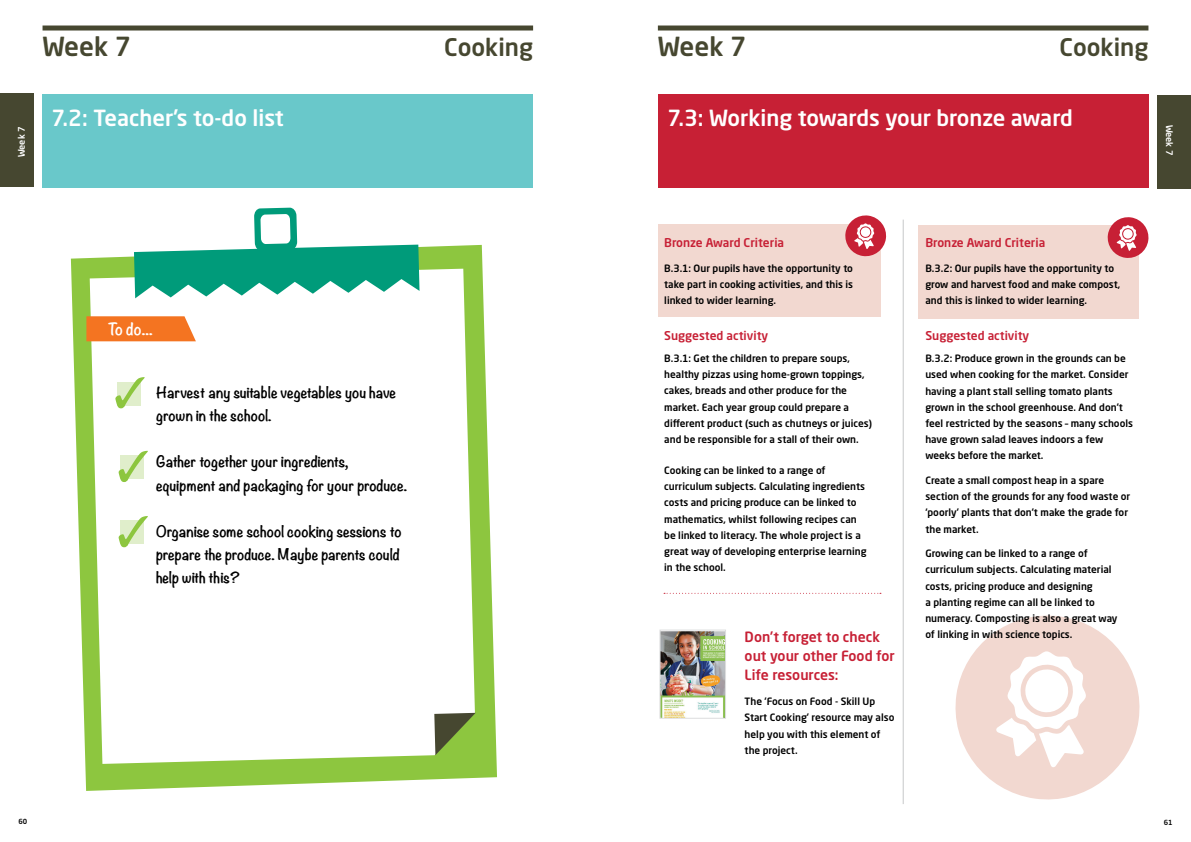
<style>
.page{position:relative;width:1191px;height:842px;background:#fff}
.page>*{position:absolute;margin:0;border:0;box-sizing:border-box;transform-origin:0 0}
.t1{font:500 26px "Neo Sans Std";color:#464730}
.t2{font:500 24px "Neo Sans Std";color:#464730}
.t3{font:500 22px "Neo Sans Std";color:#fff}
.t4{font:700 15.1px "Noteworthy";color:#fff}
.t5{font:700 14px/23.2px "Noteworthy";color:#000}
.t6{font:500 14px/19px "Neo Sans Std";color:#c72035}
.t7{font:500 12px "Neo Sans Std";color:#c72035}
.t8{font:500 10px/16.2px "Neo Sans Std";color:#000}
.t9{font:500 9px "Neo Sans Std";color:#fff}
.t10{font:500 7px "Neo Sans Std";color:#000}
</style>
<div class="page">
<div style="left:658px;top:26px;width:490px;height:5px;background:#464730"></div>
<div style="left:658px;top:94px;width:490px;height:93px;background:#c72035"></div>
<div style="left:1157px;top:95px;width:34px;height:93px;background:#464730"></div>
<svg style="left:955px;top:615px;width:185px;height:185px"></svg>
<hr style="left:903px;top:220px;width:1px;height:584px;background:#c7c8ca">
<div style="left:43px;top:26px;width:490px;height:5px;background:#464730"></div>
<div style="left:42px;top:94px;width:490px;height:93px;background:#69c8ca"></div>
<div style="left:0;top:94px;width:34px;height:93px;background:#464730"></div>
<svg style="left:71px;top:245px;width:426px;height:546px;fill:#8dc63f"></svg>
<svg style="left:90px;top:269px;width:385px;height:495px"></svg>
<svg style="left:434px;top:713px;width:41px;height:42px;background:#6d883d"></svg>
<svg style="left:134px;top:208px;width:285px;height:90px"></svg>
<svg style="left:86px;top:316px;width:110px;height:25px;background:#f47d2f"></svg>
<div style="left:658px;top:224px;width:222px;height:93px;background:#f2d8d0"></div>
<svg style="left:664px;top:593px;width:217px;height:1px"></svg>
<svg style="left:845px;top:215px;width:42px;height:43px"></svg>
<div style="left:918px;top:225px;width:221px;height:94px;background:#f2d8d0"></div>
<svg style="left:1107px;top:217px;width:42px;height:41px"></svg>
<svg style="left:115px;top:377px;width:30px;height:31px"></svg>
<svg style="left:119px;top:516px;width:29px;height:31px"></svg>
<svg style="left:119px;top:451px;width:29px;height:31px"></svg>
<img style="left:662px;top:632px;width:61px;height:84px">
<div style="left:660px;top:630px;width:65px;height:88px;border:1px solid #dcddde"></div>
<h1 class="t1" style="left:43px;top:30px;width:90px">Week 7</h1>
<h2 class="t2" style="left:444px;top:32px;width:90px">Cooking</h2>
<p class="t9" style="left:16px;top:157px;width:32px;rotate:-90deg">Week 7</p>
<h3 class="t3" style="left:52px;top:104px;width:234px">7.2: Teacher’s to-do list</h3>
<h3 class="t4" style="left:108px;top:315px;width:46px">To do...</h3>
<h3 class="t5" style="left:156px;top:381px;width:241px">Harvest any suitable vegetables you have grown in the school.</h3>
<h3 class="t5" style="left:156px;top:450px;width:252px">Gather together your ingredients, equipment and packaging for your produce.</h3>
<h3 class="t5" style="left:156px;top:519px;width:247px">Organise some school cooking sessions to prepare the produce. Maybe parents could help with this?</h3>
<p class="t10" style="left:18px;top:817px;width:10px">60</p>
<h1 class="t1" style="left:658px;top:30px;width:90px">Week 7</h1>
<h2 class="t2" style="left:1059px;top:32px;width:90px">Cooking</h2>
<h3 class="t3" style="left:667px;top:104px;width:407px">7.3: Working towards your bronze award</h3>
<p class="t9" style="left:1175px;top:125px;width:32px;rotate:90deg">Week 7</p>
<p class="t7" style="left:664px;top:235px;width:121px">Bronze Award Criteria</p>
<p class="t8" style="left:664px;top:260px;width:190px;text-align:justify">B.3.1: Our pupils have the opportunity to take part in cooking activities, and this is linked to wider learning.</p>
<p class="t7" style="left:664px;top:328px;width:105px">Suggested activity</p>
<p class="t8" style="left:664px;top:350px;width:209px">B.3.1: Get the children to prepare soups, healthy pizzas using home-grown toppings, cakes, breads and other produce for the market. Each year group could prepare a different product (such as chutneys or juices) and be responsible for a stall of their own.</p>
<p class="t8" style="left:664px;top:462px;width:204px">Cooking can be linked to a range of curriculum subjects. Calculating ingredients costs and pricing produce can be linked to mathematics, whilst following recipes can be linked to literacy. The whole project is a great way of developing enterprise learning in the school.</p>
<h3 class="t6" style="left:744px;top:627px;width:152px">Don’t forget to check out your other Food for<br>Life resources:</h3>
<p class="t8" style="left:744px;top:693px;width:151px">The ‘Focus on Food - Skill Up<br>Start Cooking’ resource may also help you with this element of the project.</p>
<p class="t7" style="left:925px;top:235px;width:121px">Bronze Award Criteria</p>
<p class="t8" style="left:925px;top:260px;width:196px">B.3.2: Our pupils have the opportunity to grow and harvest food and make compost, and this is linked to wider learning.</p>
<p class="t7" style="left:925px;top:328px;width:105px">Suggested activity</p>
<p class="t8" style="left:925px;top:350px;width:209px">B.3.2: Produce grown in the grounds can be used when cooking for the market. Consider having a plant stall selling tomato plants grown in the school greenhouse. And don’t feel restricted by the seasons – many schools have grown salad leaves indoors a few weeks before the market.</p>
<p class="t8" style="left:925px;top:472px;width:206px">Create a small compost heap in a spare section of the grounds for any food waste or ‘poorly’ plants that don’t make the grade for the market.</p>
<p class="t8" style="left:925px;top:545px;width:194px">Growing can be linked to a range of curriculum subjects. Calculating material costs, pricing produce and designing<br>a planting regime can all be linked to numeracy. Composting is also a great way of linking in with science topics.</p>
<p class="t10" style="left:1163px;top:818px;width:10px">61</p>
</div>
